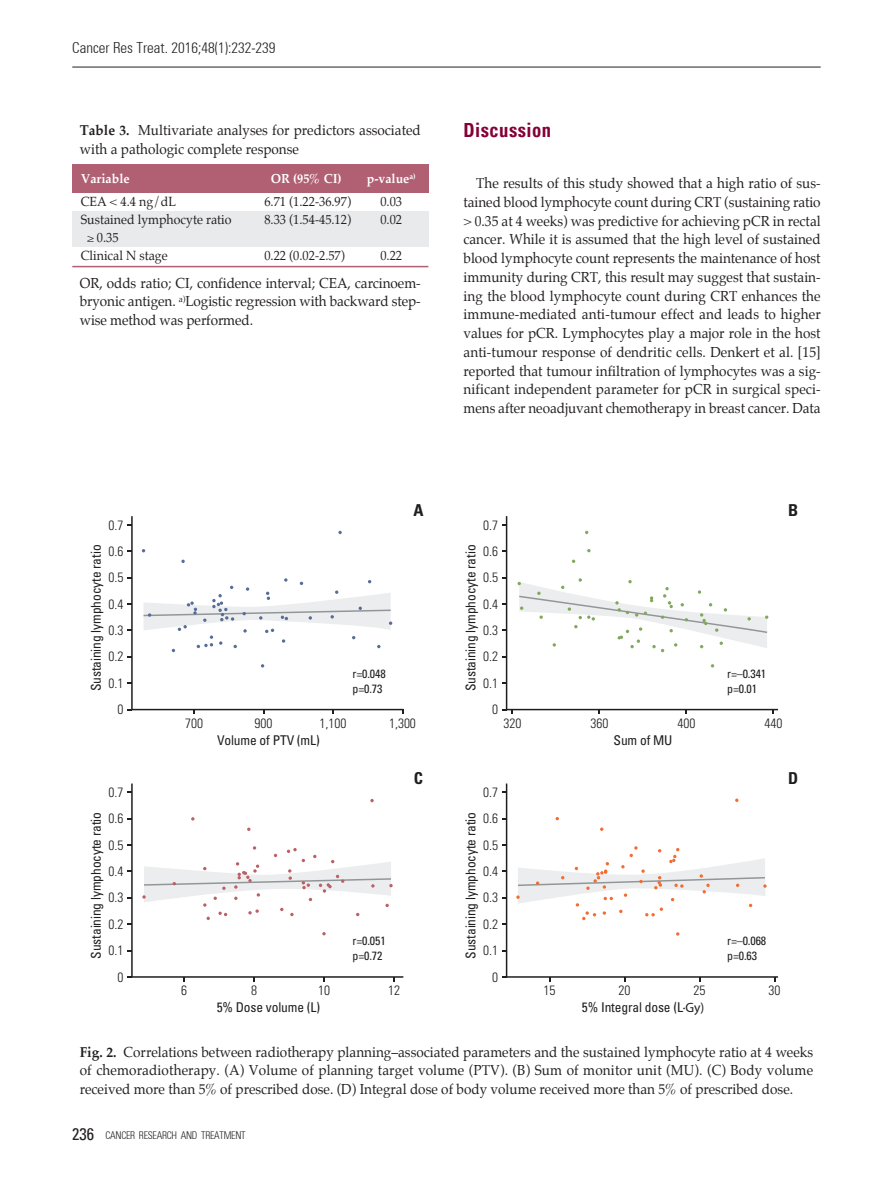
<style>
.page{position:relative;width:893px;height:1191px;background:#fff}
.page>*{position:absolute;margin:0;border:0;box-sizing:border-box;transform-origin:0 0}
.t1{font:700 condensed 19.5px "Univers";letter-spacing:.025em;color:#840037;scale:.95 1}
.t2{font:700 condensed 16.5px "Univers";color:#201d1e}
.t3{font:300 condensed 15px "Univers";color:#231f20}
.t4{font:14.25px/18.8px "Palatino";color:#231f20;text-align:justify;scale:.95 1}
.t5{font:condensed 13.5px "Univers";letter-spacing:-.01em;color:#201d1e}
.t6{font:300 condensed 13.5px/26.4px "Univers";color:#201d1e;text-align:right}
.t7{font:13.05px/18px "Palatino";color:#231f20;scale:.95 1}
.t8{font:700 13.05px "Palatino";color:#fff;scale:.95 1}
.t9{font:condensed 12px/15px "Univers";letter-spacing:-.01em;color:#201d1e}
.t10{font:300 condensed 10.5px "Univers";letter-spacing:-.025em;color:#231f20;scale:.95 1}
.s1{font-weight:700}
.s2{font-family:"Myriad Pro";font-stretch:normal}
.s3{font-weight:400;font-size:16.5px}
</style>
<div class="page">
<hr style="left:72px;top:67px;width:749px;height:1px;background:#231f20">
<div style="left:72px;top:165px;width:356px;height:28px;background:#b06072"></div>
<div style="left:72px;top:211px;width:356px;height:36px;background:#e9eaeb"></div>
<hr style="left:72px;top:266px;width:356px;height:1px;background:#b06072">
<svg style="left:131px;top:516px;width:272px;height:194px"></svg>
<svg style="left:181px;top:559px;width:4px;height:4px"></svg>
<svg style="left:144px;top:578px;width:248px;height:74px"></svg>
<svg style="left:506px;top:516px;width:272px;height:194px"></svg>
<svg style="left:502px;top:709px;width:11px;height:5px"></svg>
<svg style="left:518px;top:578px;width:250px;height:74px"></svg>
<svg style="left:131px;top:783px;width:272px;height:194px"></svg>
<svg style="left:506px;top:783px;width:272px;height:194px"></svg>
<svg style="left:247px;top:827px;width:3px;height:4px"></svg>
<svg style="left:191px;top:817px;width:4px;height:3px"></svg>
<svg style="left:142px;top:846px;width:251px;height:74px"></svg>
<svg style="left:322px;top:932px;width:4px;height:3px"></svg>
<svg style="left:600px;top:827px;width:3px;height:4px"></svg>
<svg style="left:516px;top:846px;width:251px;height:74px"></svg>
<svg style="left:735px;top:798px;width:3px;height:4px"></svg>
<svg style="left:370px;top:799px;width:4px;height:3px"></svg>
<svg style="left:338px;top:531px;width:4px;height:3px"></svg>
<svg style="left:572px;top:559px;width:3px;height:4px"></svg>
<svg style="left:587px;top:549px;width:4px;height:3px"></svg>
<p class="t3" style="left:72px;top:39px;width:205px">Cancer Res Treat. 2016;48(1):232-239</p>
<p class="t4" style="left:80px;top:122px;width:361px"><span class="s1">Table 3.</span> Multivariate analyses for predictors associated with a pathologic complete response</p>
<p class="t8" style="left:81px;top:173px;width:53px">Variable</p>
<p class="t8" style="left:271px;top:173px;width:76px">OR (95% CI)</p>
<p class="t8" style="left:367px;top:173px;width:53px">p-value<sup>a)</sup></p>
<p class="t7" style="left:81px;top:193px;width:102px">CEA &lt; 4.4 ng/dL</p>
<p class="t7" style="left:264px;top:193px;width:93px">6.71 (1.22-36.97)</p>
<p class="t7" style="left:380px;top:193px;width:24px">0.03</p>
<p class="t7" style="left:81px;top:211px;width:160px">Sustained lymphocyte ratio</p>
<p class="t7" style="left:264px;top:211px;width:93px">8.33 (1.54-45.12)</p>
<p class="t7" style="left:380px;top:211px;width:24px">0.02</p>
<p class="t7" style="left:81px;top:229px;width:93px;text-indent:6px">" 0.35<br>Clinical N stage</p>
<p class="t7" style="left:264px;top:247px;width:86px">0.22 (0.02-2.57)</p>
<p class="t7" style="left:380px;top:247px;width:24px">0.22</p>
<p class="t4" style="left:80px;top:274px;width:360px">OR, odds ratio; CI, confidence interval; CEA, carcinoem&shy;bryonic antigen. <sup>a)</sup>Logistic regression with backward step&shy;wise method was performed.</p>
<h1 class="t1" style="left:463px;top:118px;width:94px">Discussion</h1>
<p class="t4" style="left:463px;top:175px;width:377px;text-indent:13px">The results of this study showed that a high ratio of sus&shy;tained blood lymphocyte count during CRT (sustaining ratio &gt; 0.35 at 4 weeks) was predictive for achieving pCR in rectal cancer. While it is assumed that the high level of sustained blood lymphocyte count represents the maintenance of host immunity during CRT, this result may suggest that sustain&shy;ing the blood lymphocyte count during CRT enhances the immune-mediated anti-tumour effect and leads to higher values for pCR. Lymphocytes play a major role in the host anti-tumour response of dendritic cells. Denkert et al. [15] reported that tumour infiltration of lymphocytes was a sig&shy;nificant independent parameter for pCR in surgical speci&shy;mens after neoadjuvant chemotherapy in breast cancer. Data</p>
<p class="t2" style="left:413px;top:500px;width:12px">A</p>
<p class="t2" style="left:788px;top:500px;width:12px">B</p>
<p class="t6" style="left:108px;top:511px;width:16px">0.7<br>0.6<br>0.5<br>0.4<br>0.3<br>0.2<br>0.1<br>0</p>
<p class="t5" style="left:87px;top:691px;width:148px;rotate:-90deg">Sustaining lymphocyte ratio</p>
<p class="t9" style="left:352px;top:665px;width:35px">r=0.048 p=0.73</p>
<p class="t6" style="left:483px;top:511px;width:16px">0.7<br>0.6<br>0.5<br>0.4<br>0.3<br>0.2<br>0.1<br>0</p>
<p class="t5" style="left:462px;top:691px;width:148px;rotate:-90deg">Sustaining lymphocyte ratio</p>
<p class="t9" style="left:727px;top:665px;width:41px">r=–0.341 p=0.01</p>
<p class="t6" style="left:185px;top:709px;width:19px">700</p>
<p class="t6" style="left:255px;top:709px;width:19px">900</p>
<p class="t6" style="left:319px;top:709px;width:28px">1,100</p>
<p class="t6" style="left:389px;top:709px;width:28px">1,300</p>
<p class="t6" style="left:503px;top:709px;width:19px">320</p>
<p class="t6" style="left:590px;top:709px;width:19px">360</p>
<p class="t6" style="left:677px;top:709px;width:19px">400</p>
<p class="t6" style="left:764px;top:709px;width:19px">440</p>
<p class="t5" style="left:217px;top:731px;width:104px">Volume of PTV (mL)</p>
<p class="t5" style="left:614px;top:731px;width:60px">Sum of MU</p>
<p class="t2" style="left:414px;top:767px;width:11px">C</p>
<p class="t2" style="left:788px;top:767px;width:12px">D</p>
<p class="t6" style="left:108px;top:778px;width:16px">0.7<br>0.6<br>0.5<br>0.4<br>0.3<br>0.2<br>0.1<br>0</p>
<p class="t5" style="left:87px;top:958px;width:148px;rotate:-90deg">Sustaining lymphocyte ratio</p>
<p class="t9" style="left:352px;top:933px;width:35px">r=0.051 p=0.72</p>
<p class="t6" style="left:483px;top:778px;width:16px">0.7<br>0.6<br>0.5<br>0.4<br>0.3<br>0.2<br>0.1<br>0</p>
<p class="t5" style="left:462px;top:958px;width:148px;rotate:-90deg">Sustaining lymphocyte ratio</p>
<p class="t9" style="left:727px;top:933px;width:41px">r=–0.068 p=0.63</p>
<p class="t6" style="left:181px;top:976px;width:7px">6</p>
<p class="t6" style="left:251px;top:976px;width:7px">8</p>
<p class="t6" style="left:318px;top:976px;width:13px">10</p>
<p class="t6" style="left:388px;top:976px;width:13px">12</p>
<p class="t6" style="left:544px;top:976px;width:13px">15</p>
<p class="t6" style="left:619px;top:976px;width:13px">20</p>
<p class="t6" style="left:694px;top:976px;width:13px">25</p>
<p class="t6" style="left:769px;top:976px;width:13px">30</p>
<p class="t5" style="left:217px;top:998px;width:105px">5% Dose volume (L)</p>
<p class="t5" style="left:582px;top:998px;width:124px">5% Integral dose (L<span class="s2">·Gy)</span></p>
<p class="t4" style="left:80px;top:1043px;width:773px"><span class="s1">Fig. 2.</span> Correlations between radiotherapy planning–associated parameters and the sustained lymphocyte ratio at 4 weeks of chemoradiotherapy. (A) Volume of planning target volume (PTV). (B) Sum of monitor unit (MU). (C) Body volume received more than 5% of prescribed dose. (D) Integral dose of body volume received more than 5% of prescribed dose.</p>
<p class="t10" style="left:72px;top:1129px;width:184px"><span class="s3">236</span> CANCER RESEARCH AND TREATMENT</p>
</div>
